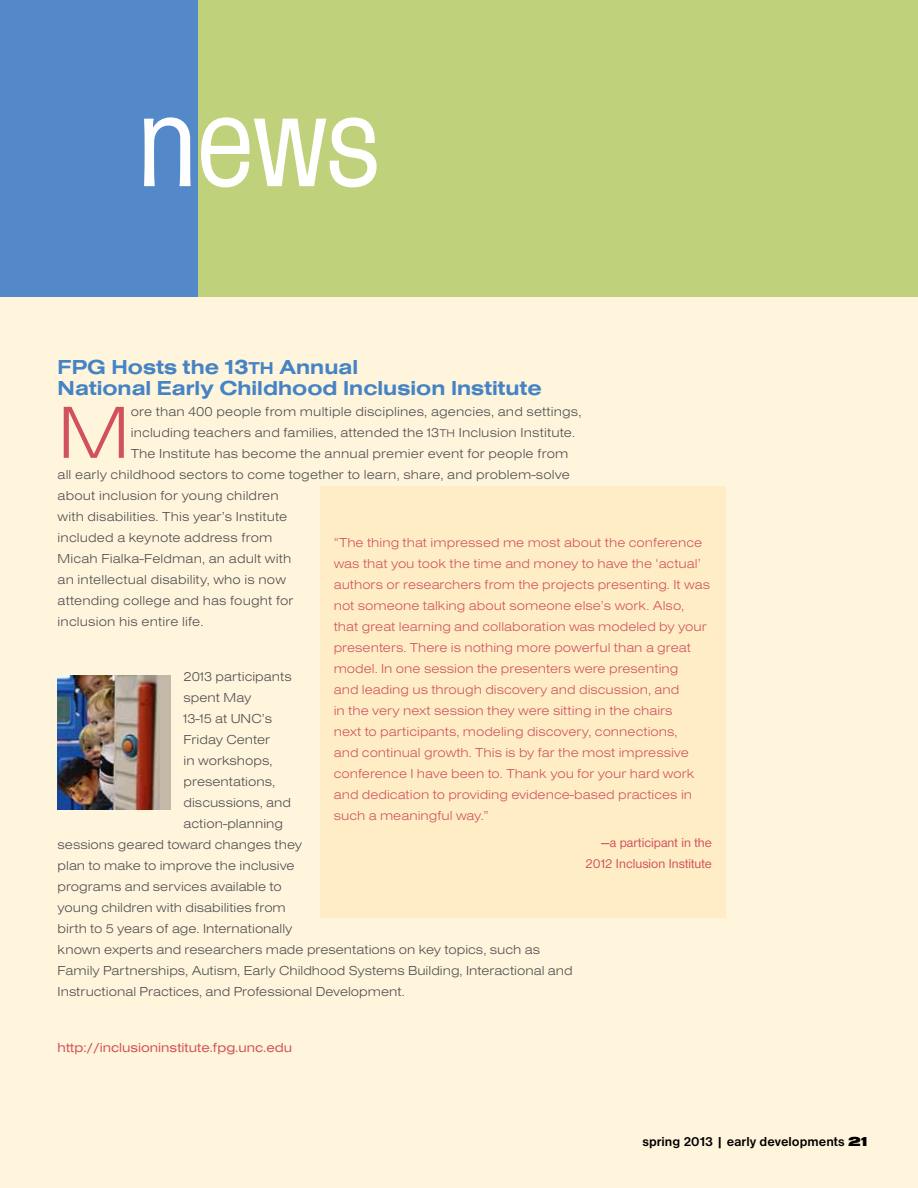
<style>
.page{position:relative;width:918px;height:1188px;background:#fff}
.page>*{position:absolute;margin:0;border:0;box-sizing:border-box;transform-origin:0 0}
.t1{font:138px "Cg Westerveldt Lt";color:#fff}
.t2{font:76.5px "Nimbus San D Ligh Exte";color:#d1515e}
.t3{font:21px/21px "Nimbus San D Bold Exte";color:#4483c4}
.t4{font:13.5px "Nimbus San D Ligh Exte";color:#4d4d4f}
.t5{font:13.5px/21px "Nimbus San D Ligh Exte";color:#d1515e}
.t6{font:13.5px/21px "Nimbus San D";color:#d1515e;text-align:right}
.t7{font:13.5px "Nimbus San D Regu Exte";color:#d1515e}
.t8{font:700 13.5px "Nimbus San D";color:#000}
.s1{font-family:"Nimbus San D Bold Exte SC850";font-size:17.85px}
.s2{font-family:"Nimbus San D Ligh Exte SC850";font-size:11.55px}
.s3{font-family:"Nimbus San D Blac Exte";font-weight:400}
</style>
<div class="page">
<div style="left:0;top:230px;width:918px;height:958px;background:#fff4dc"></div>
<div style="left:320px;top:486px;width:405px;height:432px;background:#ffeec5"></div>
<hr style="left:0;top:0;width:1px;height:1188px;background:#ecab8d">
<div style="left:58px;top:675px;width:113px;height:135px;background:#c4b8a8"></div>
<img style="left:58px;top:675px;width:102px;height:135px">
<div style="left:0;top:0;width:918px;height:296px;background:#bfd27b"></div>
<div style="left:0;top:0;width:197px;height:297px;background:#5389c8"></div>
<h1 class="t1" style="left:138px;top:63px;width:244px">news</h1>
<h3 class="t3" style="left:58px;top:357px;width:486px">FPG Hosts the 13<span class="s1">th</span> Annual<br>National Early Childhood Inclusion Institute</h3>
<h2 class="t2" style="left:58px;top:389px;width:74px">M</h2>
<p class="t4" style="left:131px;top:404px;width:452px">ore than 400 people from multiple disciplines, agencies, and settings,</p>
<p class="t4" style="left:131px;top:425px;width:446px">including teachers and families, attended the 13<span class="s2">th</span> Inclusion Institute.</p>
<p class="t4" style="left:131px;top:446px;width:439px">The Institute has become the annual premier event for people from</p>
<p class="t4" style="left:58px;top:467px;width:514px">all early childhood sectors to come together to learn, share, and problem-solve</p>
<p class="t4" style="left:58px;top:488px;width:223px">about inclusion for young children</p>
<p class="t4" style="left:58px;top:509px;width:231px">with disabilities. This year’s Institute</p>
<p class="t4" style="left:58px;top:530px;width:216px">included a keynote address from</p>
<p class="t4" style="left:58px;top:551px;width:235px">Micah Fialka-Feldman, an adult with</p>
<p class="t4" style="left:58px;top:572px;width:230px">an intellectual disability, who is now</p>
<p class="t4" style="left:58px;top:593px;width:237px">attending college and has fought for</p>
<p class="t4" style="left:58px;top:614px;width:147px">inclusion his entire life.</p>
<p class="t5" style="left:334px;top:531px;width:378px">“The thing that impressed me most about the conference was that you took the time and money to have the ‘actual’ authors or researchers from the projects presenting. It was not someone talking about someone else’s work. Also, that great learning and collaboration was modeled by your presenters. There is nothing more powerful than a great model. In one session the presenters were presenting<br>and leading us through discovery and discussion, and<br>in the very next session they were sitting in the chairs<br>next to participants, modeling discovery, connections,<br>and continual growth. This is by far the most impressive conference I have been to. Thank you for your hard work and dedication to providing evidence-based practices in such a meaningful way.”</p>
<p class="t6" style="left:586px;top:832px;width:128px">—a participant in the<br>2012 Inclusion Institute</p>
<p class="t4" style="left:184px;top:669px;width:110px">2013 participants</p>
<p class="t4" style="left:184px;top:690px;width:69px">spent May</p>
<p class="t4" style="left:184px;top:711px;width:90px">13-15 at UNC’s</p>
<p class="t4" style="left:184px;top:732px;width:88px">Friday Center</p>
<p class="t4" style="left:184px;top:753px;width:90px">in workshops,</p>
<p class="t4" style="left:184px;top:774px;width:93px">presentations,</p>
<p class="t4" style="left:184px;top:795px;width:109px">discussions, and</p>
<p class="t4" style="left:184px;top:816px;width:101px">action-planning</p>
<p class="t4" style="left:58px;top:837px;width:246px">sessions geared toward changes they</p>
<p class="t4" style="left:58px;top:858px;width:239px">plan to make to improve the inclusive</p>
<p class="t4" style="left:58px;top:879px;width:226px">programs and services available to</p>
<p class="t4" style="left:58px;top:900px;width:230px">young children with disabilities from</p>
<p class="t4" style="left:58px;top:921px;width:236px">birth to 5 years of age. Internationally</p>
<p class="t4" style="left:58px;top:942px;width:484px">known experts and researchers made presentations on key topics, such as</p>
<p class="t4" style="left:58px;top:963px;width:517px">Family Partnerships, Autism, Early Childhood Systems Building, Interactional and</p>
<p class="t4" style="left:58px;top:984px;width:349px">Instructional Practices, and Professional Development.</p>
<p class="t7" style="left:58px;top:1040px;width:236px">http://inclusioninstitute.fpg.unc.edu</p>
<p class="t8" style="left:643px;top:1134px;width:227px">spring 2013 | early developments <span class="s3">21</span></p>
</div>
